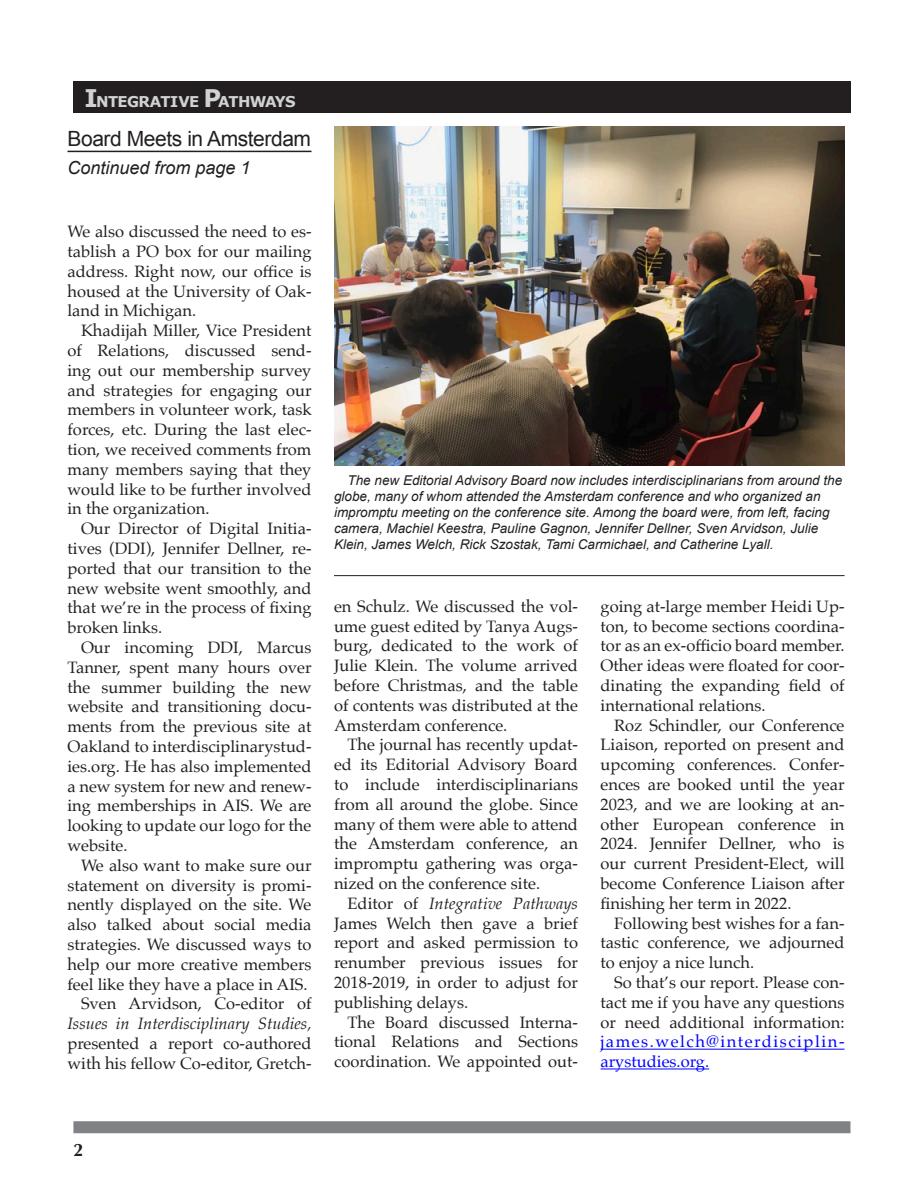
<style>
.page{position:relative;width:918px;height:1188px;background:#fff}
.page>*{position:absolute;margin:0;border:0;box-sizing:border-box;transform-origin:0 0}
.t1{font:21px "Arial";letter-spacing:-.02em;color:#231f20}
.t2{font:italic 18px "Arial";color:#231f20}
.t3{font:700 18px "Optima";color:#231f20}
.t4{font:16.5px/19.8px "Palatino";color:#231f20;text-align:justify}
.t5{font:700 14.85px "Verdana";letter-spacing:-.045em;color:#d1d2d4}
.t6{font:italic 13.5px/16.2px "Arial";color:#231f20}
.s1{font-size:24.3px}
.s2{font-style:italic}
.s3{color:#00f}
</style>
<div class="page">
<div style="left:73px;top:1121px;width:777px;height:12px;background:#808285"></div>
<div style="left:73px;top:81px;width:777px;height:32px;background:#231f20"></div>
<hr style="left:68px;top:151px;width:244px;height:1px;background:#231f20">
<hr style="left:601px;top:1049px;width:244px;height:1px;background:#00f">
<hr style="left:601px;top:1068px;width:108px;height:1px;background:#00f">
<img style="left:334px;top:126px;width:511px;height:339px">
<hr style="left:334px;top:575px;width:511px;height:1px;background:#231f20">
<p class="t5" style="left:85px;top:92px;width:212px"><span class="s1">I</span>NTEGRATIVE <span class="s1">P</span>ATHWAYS</p>
<p class="t1" style="left:68px;top:125px;width:245px">Board Meets in Amsterdam</p>
<p class="t2" style="left:68px;top:156px;width:185px">Continued from page 1</p>
<p class="t4" style="left:68px;top:222px;width:246px">We also discussed the need to es&shy;tablish a PO box for our mailing address. Right now, our office is housed at the University of Oak&shy;land in Michigan.</p>
<p class="t4" style="left:68px;top:321px;width:246px;text-indent:14px">Khadijah Miller, Vice President of Relations, discussed send&shy;ing out our membership survey and strategies for engaging our members in volunteer work, task forces, etc. During the last elec&shy;tion, we received comments from many members saying that they would like to be further involved in the organization.</p>
<p class="t4" style="left:68px;top:519px;width:246px;text-indent:14px">Our Director of Digital Initia&shy;tives (DDI), Jennifer Dellner, re&shy;ported that our transition to the new website went smoothly, and that we’re in the process of fixing broken links.</p>
<p class="t4" style="left:68px;top:637px;width:246px;text-indent:14px">Our incoming DDI, Marcus Tanner, spent many hours over the summer building the new website and transitioning docu&shy;ments from the previous site at Oakland to interdisciplinarystud&shy;ies.org. He has also implemented a new system for new and renew&shy;ing memberships in AIS. We are looking to update our logo for the website.</p>
<p class="t4" style="left:68px;top:855px;width:246px;text-indent:14px">We also want to make sure our statement on diversity is promi&shy;nently displayed on the site. We also talked about social media strategies. We discussed ways to help our more creative members feel like they have a place in AIS.</p>
<p class="t4" style="left:68px;top:994px;width:246px;text-indent:14px">Sven Arvidson, Co-editor of <span class="s2">Issues in Interdisciplinary Studies, </span>presented a report co-authored with his fellow Co-editor, Gretch-</p>
<p class="t6" style="left:334px;top:472px;width:510px;text-indent:14px">The new Editorial Advisory Board now includes interdisciplinarians from around the globe, many of whom attended the Amsterdam conference and who organized an impromptu meeting on the conference site. Among the board were, from left, facing camera, Machiel Keestra, Pauline Gagnon, Jennifer Dellner, Sven Arvidson, Julie Klein, James Welch, Rick Szostak, Tami Carmichael, and Catherine Lyall.</p>
<p class="t4" style="left:334px;top:596px;width:246px">en Schulz. We discussed the vol&shy;ume guest edited by Tanya Augs&shy;burg, dedicated to the work of Julie Klein. The volume arrived before Christmas, and the table of contents was distributed at the Amsterdam conference.</p>
<p class="t4" style="left:334px;top:735px;width:246px;text-indent:14px">The journal has recently updat&shy;ed its Editorial Advisory Board to include interdisciplinarians from all around the globe. Since many of them were able to attend the Amsterdam conference, an impromptu gathering was orga&shy;nized on the conference site.</p>
<p class="t4" style="left:334px;top:893px;width:246px;text-indent:14px">Editor of <span class="s2">Integrative Pathways </span>James Welch then gave a brief report and asked permission to renumber previous issues for 2018-2019, in order to adjust for publishing delays.</p>
<p class="t4" style="left:334px;top:1012px;width:246px;text-indent:14px">The Board discussed Interna&shy;tional Relations and Sections coordination. We appointed out-</p>
<p class="t4" style="left:601px;top:596px;width:246px">going at-large member Heidi Up&shy;ton, to become sections coordina&shy;tor as an ex-officio board member.<br>Other ideas were floated for coor&shy;dinating the expanding field of international relations.</p>
<p class="t4" style="left:601px;top:715px;width:246px;text-indent:14px">Roz Schindler, our Conference Liaison, reported on present and upcoming conferences. Confer&shy;ences are booked until the year 2023, and we are looking at an&shy;other European conference in 2024. Jennifer Dellner, who is our current President-Elect, will become Conference Liaison after finishing her term in 2022.</p>
<p class="t4" style="left:601px;top:913px;width:246px;text-indent:14px">Following best wishes for a fan&shy;tastic conference, we adjourned to enjoy a nice lunch.</p>
<p class="t4" style="left:601px;top:972px;width:246px;text-indent:14px">So that’s our report. Please con&shy;tact me if you have any questions or need additional information: <span class="s3">james.welch@interdisciplin&shy;arystudies.org.</span></p>
<p class="t3" style="left:73px;top:1140px;width:12px">2</p>
</div>
